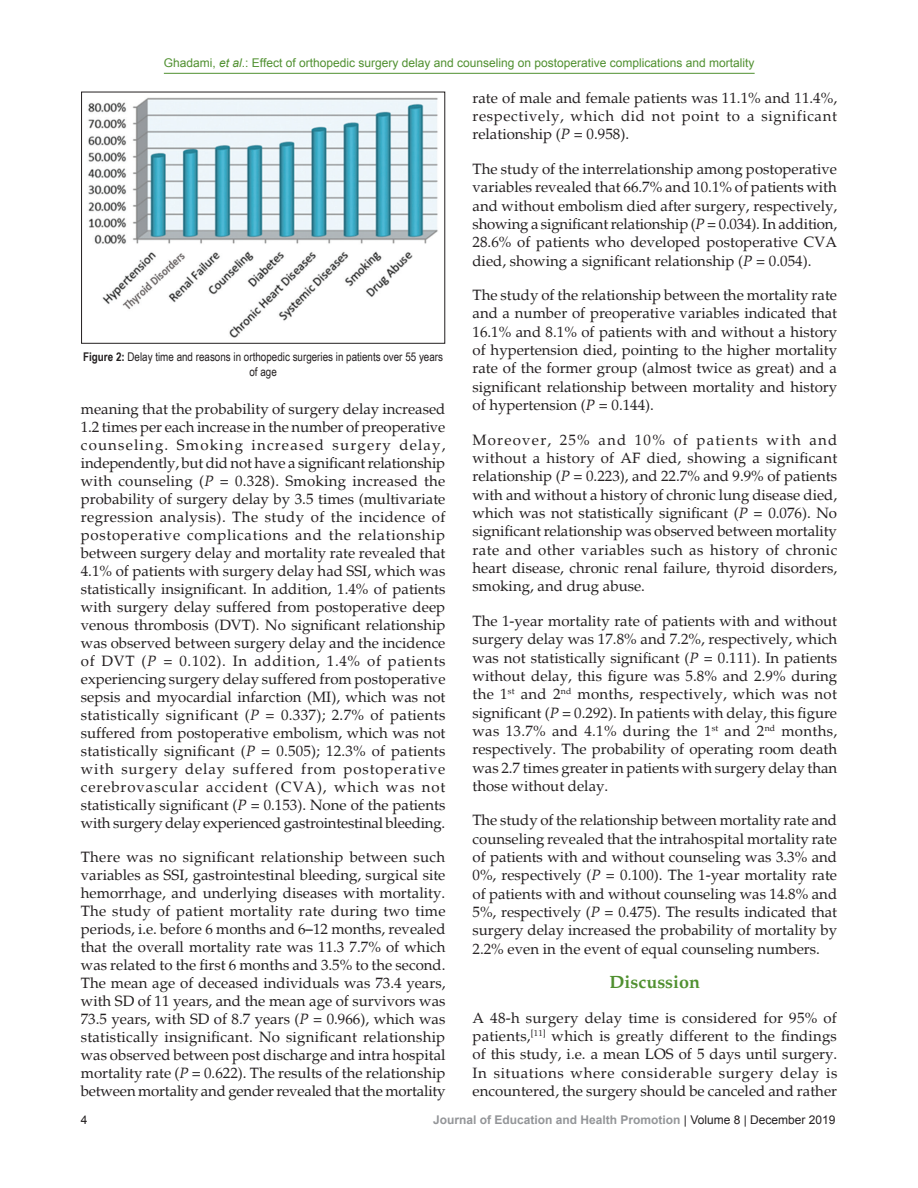
<style>
.page{position:relative;width:918px;height:1188px;background:#fff}
.page>*{position:absolute;margin:0;border:0;box-sizing:border-box;transform-origin:0 0}
.t1{font:700 18px "Palatino";color:#509030}
.TX{font:15px/18.3px "Palatino";color:#231f20;text-align:justify}
.t2{font:12px "Arial";color:#509030}
.FGC{font:12px/14.4px "Arial Narrow";color:#231f20;text-align:center}
.t3{font:700 12px "Arial";color:#939598}
.t4{font:12px "Arial";color:#231f20}
.s1{font-style:italic}
.s2{font-weight:700}
.s3{font-weight:400;color:#231f20}
</style>
<div class="page">
<hr style="left:164px;top:73px;width:591px;height:1px;background:#509030">
<img style="left:88px;top:97px;width:350px;height:241px">
<p class="t2" style="left:164px;top:55px;width:592px">Ghadami, <span class="s1">et al</span>.: Effect of orthopedic surgery delay and counseling on postoperative complications and mortality</p>
<p class="FGC" style="left:83px;top:349px;width:361px"><span class="s2">Figure 2:</span> Delay time and reasons in orthopedic surgeries in patients over 55 years of age</p>
<p class="TX" style="left:81px;top:400px;width:366px">meaning that the probability of surgery delay increased 1.2 times per each increase in the number of preoperative counseling. Smoking increased surgery delay, independently, but did not have a significant relationship with counseling (<span class="s1">P</span> = 0.328). Smoking increased the probability of surgery delay by 3.5 times (multivariate regression analysis). The study of the incidence of postoperative complications and the relationship between surgery delay and mortality rate revealed that 4.1% of patients with surgery delay had SSI, which was statistically insignificant. In addition, 1.4% of patients with surgery delay suffered from postoperative deep venous thrombosis (DVT). No significant relationship was observed between surgery delay and the incidence of DVT (<span class="s1">P</span> = 0.102). In addition, 1.4% of patients experiencing surgery delay suffered from postoperative sepsis and myocardial infarction (MI), which was not statistically significant (<span class="s1">P</span> = 0.337); 2.7% of patients suffered from postoperative embolism, which was not statistically significant (<span class="s1">P</span> = 0.505); 12.3% of patients with surgery delay suffered from postoperative cerebrovascular accident (CVA), which was not statistically significant (<span class="s1">P</span> = 0.153). None of the patients with surgery delay experienced gastrointestinal bleeding.</p>
<p class="TX" style="left:81px;top:848px;width:366px">There was no significant relationship between such variables as SSI, gastrointestinal bleeding, surgical site hemorrhage, and underlying diseases with mortality.<br>The study of patient mortality rate during two time periods, i.e. before 6 months and 6–12 months, revealed that the overall mortality rate was 11.3 7.7% of which was related to the first 6 months and 3.5% to the second.<br>The mean age of deceased individuals was 73.4 years, with SD of 11 years, and the mean age of survivors was 73.5 years, with SD of 8.7 years (<span class="s1">P</span> = 0.966), which was statistically insignificant. No significant relationship was observed between post discharge and intra hospital mortality rate (<span class="s1">P</span> = 0.622). The results of the relationship between mortality and gender revealed that the mortality</p>
<p class="TX" style="left:472px;top:89px;width:366px">rate of male and female patients was 11.1% and 11.4%, respectively, which did not point to a significant relationship (<span class="s1">P</span> = 0.958).</p>
<p class="TX" style="left:472px;top:160px;width:366px">The study of the interrelationship among postoperative variables revealed that 66.7% and 10.1% of patients with and without embolism died after surgery, respectively, showing a significant relationship (<span class="s1">P</span> = 0.034). In addition, 28.6% of patients who developed postoperative CVA died, showing a significant relationship (<span class="s1">P</span> = 0.054).</p>
<p class="TX" style="left:472px;top:286px;width:366px">The study of the relationship between the mortality rate and a number of preoperative variables indicated that 16.1% and 8.1% of patients with and without a history of hypertension died, pointing to the higher mortality rate of the former group (almost twice as great) and a significant relationship between mortality and history of hypertension (<span class="s1">P</span> = 0.144).</p>
<p class="TX" style="left:472px;top:431px;width:366px">Moreover, 25% and 10% of patients with and without a history of AF died, showing a significant relationship (<span class="s1">P</span> = 0.223), and 22.7% and 9.9% of patients with and without a history of chronic lung disease died, which was not statistically significant (<span class="s1">P</span> = 0.076). No significant relationship was observed between mortality rate and other variables such as history of chronic heart disease, chronic renal failure, thyroid disorders, smoking, and drug abuse.</p>
<p class="TX" style="left:472px;top:612px;width:366px">The 1‑year mortality rate of patients with and without surgery delay was 17.8% and 7.2%, respectively, which was not statistically significant (<span class="s1">P</span> = 0.111). In patients without delay, this figure was 5.8% and 2.9% during the 1<sup>st</sup> and 2<sup>nd</sup> months, respectively, which was not significant (<span class="s1">P</span> = 0.292). In patients with delay, this figure was 13.7% and 4.1% during the 1<sup>st</sup> and 2<sup>nd</sup> months, respectively. The probability of operating room death was 2.7 times greater in patients with surgery delay than those without delay.</p>
<p class="TX" style="left:472px;top:812px;width:366px">The study of the relationship between mortality rate and counseling revealed that the intrahospital mortality rate of patients with and without counseling was 3.3% and 0%, respectively (<span class="s1">P</span> = 0.100). The 1‑year mortality rate of patients with and without counseling was 14.8% and 5%, respectively (<span class="s1">P</span> = 0.475). The results indicated that surgery delay increased the probability of mortality by 2.2% even in the event of equal counseling numbers.</p>
<h1 class="t1" style="left:609px;top:972px;width:92px">Discussion</h1>
<p class="TX" style="left:472px;top:1009px;width:366px">A 48‑h surgery delay time is considered for 95% of patients,<sup>[11]</sup> which is greatly different to the findings of this study, i.e. a mean LOS of 5 days until surgery.<br>In situations where considerable surgery delay is encountered, the surgery should be canceled and rather</p>
<p class="t4" style="left:81px;top:1111px;width:8px">4</p>
<p class="t3" style="left:433px;top:1111px;width:404px">Journal of Education and Health Promotion <span class="s3">| Volume 8 | December 2019</span></p>
</div>
